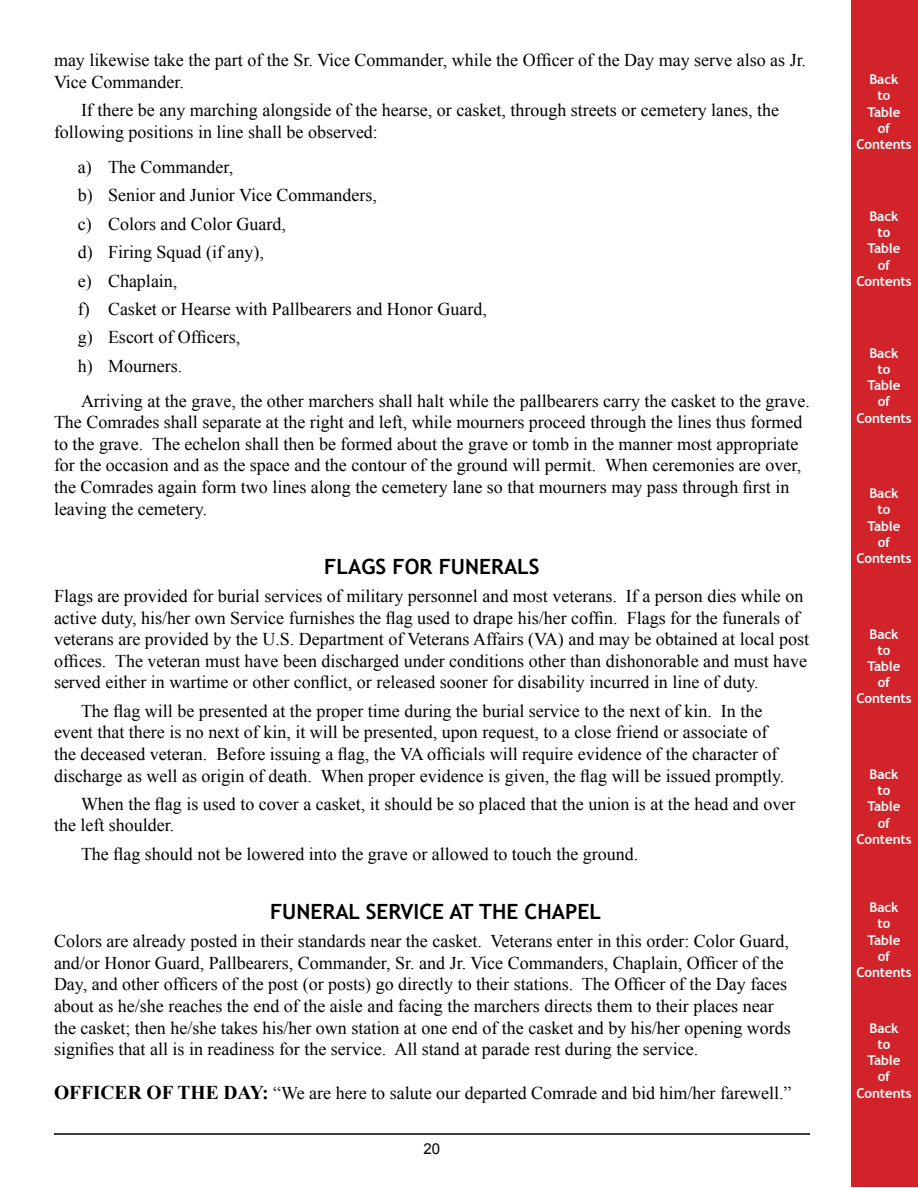
<style>
.page{position:relative;width:918px;height:1188px;background:#fff}
.page>*{position:absolute;margin:0;border:0;box-sizing:border-box;transform-origin:0 0}
.t1{font:700 21px "Trebuchet MS";color:#000}
.t2{font:18px/21.6px "Times New Roman";color:#000}
.t3{font:15px "Arial";color:#000}
.t4{font:700 13.5px/16.2px "Trebuchet MS";letter-spacing:-.01em;color:#fff;text-align:center}
.s1{font-weight:700;font-size:19.5px}
</style>
<div class="page">
<div style="left:851px;top:1px;width:66px;height:1186px;background:#d2232a"></div>
<hr style="left:54px;top:1133px;width:756px;height:2px;background:#000">
<p class="t2" style="left:54px;top:49px;width:754px">may likewise take the part of the Sr. Vice Commander, while the Officer of the Day may serve also as Jr.<br>Vice Commander.</p>
<p class="t2" style="left:54px;top:99px;width:727px;text-indent:27px">If there be any marching alongside of the hearse, or casket, through streets or cemetery lanes, the following positions in line shall be observed:</p>
<p class="t2" style="left:78px;top:153px;width:410px;line-height:28.3px">a) The Commander,<br>b) Senior and Junior Vice Commanders,<br>c) Colors and Color Guard,<br>d) Firing Squad (if any),<br>e) Chaplain,<br>f) Casket or Hearse with Pallbearers and Honor Guard, g) Escort of Officers,<br>h) Mourners.</p>
<p class="t2" style="left:54px;top:390px;width:758px;text-indent:27px">Arriving at the grave, the other marchers shall halt while the pallbearers carry the casket to the grave.<br>The Comrades shall separate at the right and left, while mourners proceed through the lines thus formed to the grave. The echelon shall then be formed about the grave or tomb in the manner most appropriate for the occasion and as the space and the contour of the ground will permit. When ceremonies are over, the Comrades again form two lines along the cemetery lane so that mourners may pass through first in leaving the cemetery.</p>
<p class="t1" style="left:324px;top:553px;width:217px">FLAGS FOR FUNERALS</p>
<p class="t2" style="left:54px;top:585px;width:757px">Flags are provided for burial services of military personnel and most veterans. If a person dies while on active duty, his/her own Service furnishes the flag used to drape his/her coffin. Flags for the funerals of veterans are provided by the U.S. Department of Veterans Affairs (VA) and may be obtained at local post offices. The veteran must have been discharged under conditions other than dishonorable and must have served either in wartime or other conflict, or released sooner for disability incurred in line of duty.</p>
<p class="t2" style="left:54px;top:700px;width:732px;text-indent:27px">The flag will be presented at the proper time during the burial service to the next of kin. In the event that there is no next of kin, it will be presented, upon request, to a close friend or associate of the deceased veteran. Before issuing a flag, the VA officials will require evidence of the character of discharge as well as origin of death. When proper evidence is given, the flag will be issued promptly.</p>
<p class="t2" style="left:54px;top:793px;width:743px;text-indent:27px">When the flag is used to cover a casket, it should be so placed that the union is at the head and over the left shoulder.</p>
<p class="t2" style="left:81px;top:843px;width:559px">The flag should not be lowered into the grave or allowed to touch the ground.</p>
<p class="t1" style="left:270px;top:898px;width:332px">FUNERAL SERVICE AT THE CHAPEL</p>
<p class="t2" style="left:54px;top:930px;width:738px">Colors are already posted in their standards near the casket. Veterans enter in this order: Color Guard, and/or Honor Guard, Pallbearers, Commander, Sr. and Jr. Vice Commanders, Chaplain, Officer of the Day, and other officers of the post (or posts) go directly to their stations. The Officer of the Day faces about as he/she reaches the end of the aisle and facing the marchers directs them to their places near the casket; then he/she takes his/her own station at one end of the casket and by his/her opening words signifies that all is in readiness for the service. All stand at parade rest during the service.</p>
<p class="t2" style="left:54px;top:1082px;width:739px"><span class="s1">OFFICER OF THE DAY:</span> “We are here to salute our departed Comrade and bid him/her farewell.”</p>
<p class="t3" style="left:424px;top:1139px;width:18px">20</p>
<p class="t4" style="left:856px;top:71px;width:57px">Back<br>to<br>Table<br>of<br>Contents</p>
<p class="t4" style="left:856px;top:208px;width:57px">Back<br>to<br>Table<br>of<br>Contents</p>
<p class="t4" style="left:856px;top:345px;width:57px">Back<br>to<br>Table<br>of<br>Contents</p>
<p class="t4" style="left:856px;top:485px;width:57px">Back<br>to<br>Table<br>of<br>Contents</p>
<p class="t4" style="left:856px;top:626px;width:57px">Back<br>to<br>Table<br>of<br>Contents</p>
<p class="t4" style="left:856px;top:766px;width:57px">Back<br>to<br>Table<br>of<br>Contents</p>
<p class="t4" style="left:856px;top:899px;width:57px">Back<br>to<br>Table<br>of<br>Contents</p>
<p class="t4" style="left:856px;top:1020px;width:57px">Back<br>to<br>Table<br>of<br>Contents</p>
</div>
